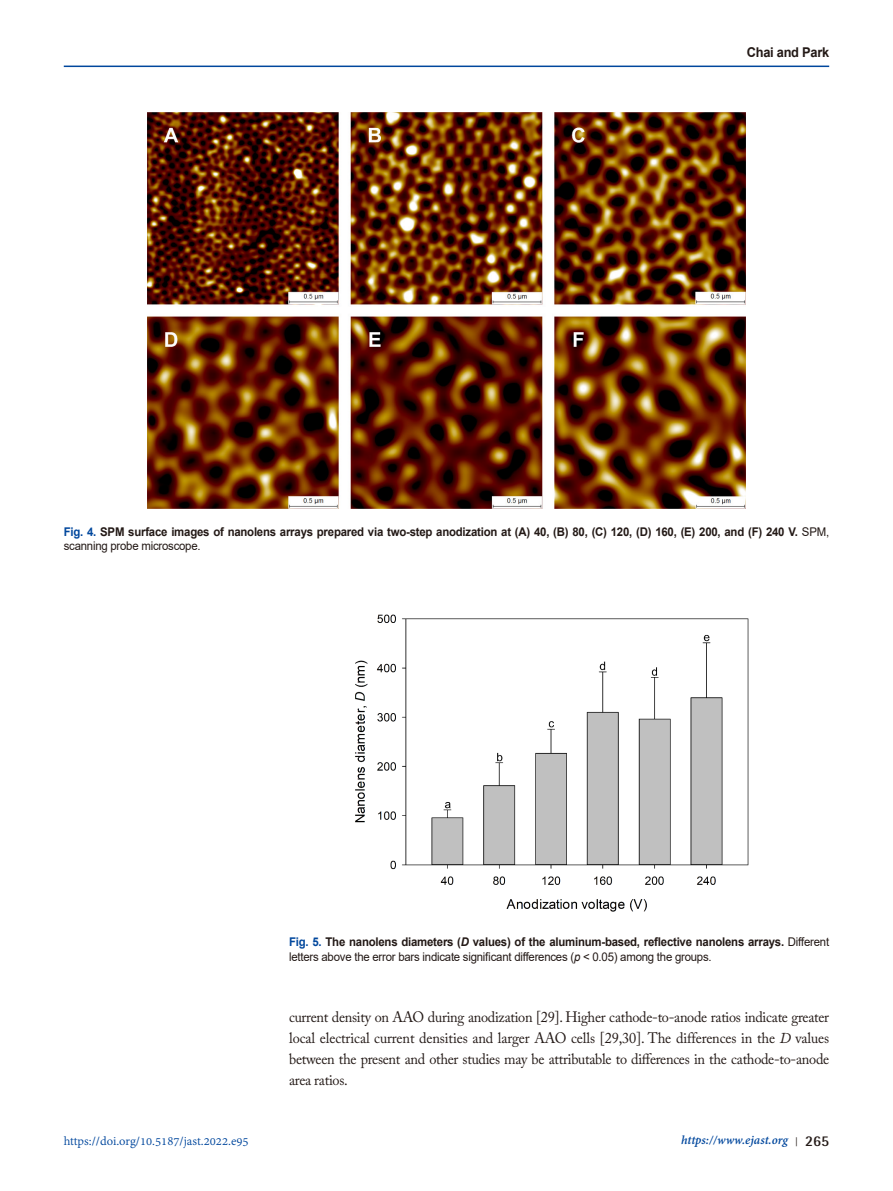
<style>
.page{position:relative;width:893px;height:1191px;background:#fff}
.page>*{position:absolute;margin:0;border:0;box-sizing:border-box;transform-origin:0 0}
.BODY{font:15px/21px "Adobe Caslon Pro";letter-spacing:-.02em;color:#231916;text-align:justify;scale:.95 1}
.t1{font:13.5px "Adobe Devanagari";color:#00479d}
.t2{font:italic 700 13.5px "Adobe Devanagari";color:#00479d}
.t3{font:700 13.5px "Arial";letter-spacing:-.02em;color:#231916;scale:.95 1}
.t4{font:12px/14.4px "Arial";letter-spacing:-.02em;color:#231916;scale:.95 1}
.t5{font:700 12px/14.4px "Arial";letter-spacing:-.02em;color:#231916;scale:.95 1}
.s1{color:#00479d}
.s2{font-weight:400}
.s3{font-weight:700;color:#00479d}
.s4{font-weight:700}
.s5{font-weight:700;font-style:italic}
.s6{font-style:italic}
.s7{font-family:"Shonar Bangla";font-style:normal;font-size:12px;color:#231916}
.s8{font-family:"Rotis Semi Sans Std";font-style:normal;font-size:15px;color:#231916}
</style>
<div class="page">
<hr style="left:64px;top:66px;width:765px;height:1px;background:#00479d">
<img style="left:147px;top:113px;width:599px;height:395px">
<img style="left:355px;top:614px;width:394px;height:298px">
<p class="t3" style="left:747px;top:42px;width:88px">Chai and Park</p>
<p class="t5" style="left:64px;top:525px;width:807px"><span class="s1">Fig. 4.</span> SPM surface images of nanolens arrays prepared via two-step anodization at (A) 40, (B) 80, (C) 120, (D) 160, (E) 200, and (F) 240 V. <span class="s2">SPM, scanning probe microscope.</span></p>
<p class="t4" style="left:289px;top:934px;width:570px"><span class="s3">Fig. 5.</span> <span class="s4">The nanolens diameters (</span><span class="s5">D</span> <span class="s4">values) of the aluminum-based, reflective nanolens arrays.</span> Different letters above the error bars indicate significant differences (<span class="s6">p</span> &lt; 0.05) among the groups.</p>
<p class="BODY" style="left:289px;top:1006px;width:570px">current density on AAO during anodization [29]. Higher cathode-to-anode ratios indicate greater local electrical current densities and larger AAO cells [29,30]. The differences in the <span class="s6">D</span> values between the present and other studies may be attributable to differences in the cathode-to-anode area ratios.</p>
<p class="t1" style="left:64px;top:1133px;width:186px">https://doi.org/10.5187/jast.2022.e95</p>
<p class="t2" style="left:681px;top:1132px;width:150px">https://www.ejast.org <span class="s7">|</span> <span class="s8">265</span></p>
</div>
